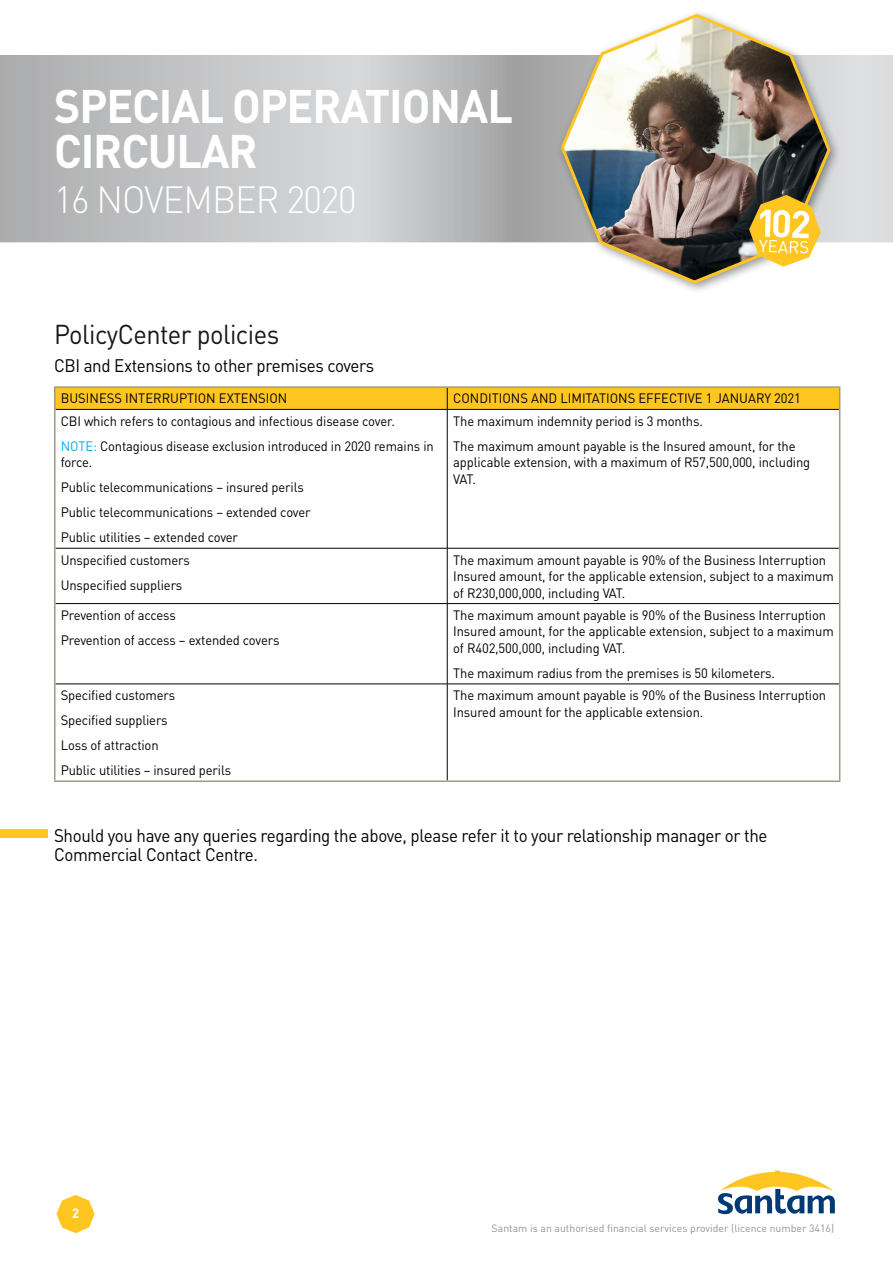
<style>
.page{position:relative;width:893px;height:1263px;background:#fff}
.page>*{position:absolute;margin:0;border:0;box-sizing:border-box;transform-origin:0 0}
.t1{font:700 46.5px/45px "DINOT";letter-spacing:-.025em;color:#fff;scale:.96 1}
.t2{font:300 37.5px "DINOT";letter-spacing:-.025em;color:#fff;scale:.96 1}
.t3{font:27px "DINOT";letter-spacing:-.02em;color:#1a171c;scale:.94 1}
.t4{font:18px/19.5px "DINOT";letter-spacing:-.02em;color:#000;scale:.94 1}
.t5{font:16.95px "DINOT";color:#fff}
.t6{font:13.5px/25px "DINOT";letter-spacing:-.01em;color:#000;scale:.96 1}
.t7{font:700 13.5px "DINOT";color:#fff;scale:.96 1}
.t8{font:10.5px "DINOT";color:#939598}
.s1{color:#00aeef}
</style>
<div class="page">
<svg style="left:718px;top:1170px;width:117px;height:44px"></svg>
<svg style="left:56px;top:1195px;width:39px;height:38px"></svg>
<svg style="left:0;top:55px;width:893px;height:187px;background:#c0c1c2"></svg>
<div style="left:555px;top:8px;width:287px;height:287px;background:#000;opacity:.42"></div>
<img style="left:559px;top:12px;width:273px;height:273px">
<svg style="left:749px;top:195px;width:72px;height:72px"></svg>
<hr style="left:56px;top:409px;width:391px;height:1px;background:#000">
<hr style="left:447px;top:409px;width:392px;height:1px;background:#000">
<hr style="left:447px;top:410px;width:1px;height:138px;background:#000">
<hr style="left:56px;top:548px;width:391px;height:1px;background:#000">
<hr style="left:447px;top:548px;width:392px;height:1px;background:#000">
<hr style="left:447px;top:548px;width:1px;height:55px;background:#000">
<hr style="left:56px;top:603px;width:391px;height:1px;background:#000">
<hr style="left:447px;top:603px;width:392px;height:1px;background:#000">
<hr style="left:447px;top:604px;width:1px;height:80px;background:#000">
<hr style="left:56px;top:684px;width:391px;height:1px;background:#000">
<hr style="left:447px;top:684px;width:392px;height:1px;background:#000">
<hr style="left:447px;top:684px;width:1px;height:96px;background:#000">
<hr style="left:54px;top:386px;width:393px;height:2px;background:#a2988a">
<hr style="left:54px;top:388px;width:2px;height:21px;background:#a2988a">
<hr style="left:447px;top:386px;width:393px;height:2px;background:#a2988a">
<svg style="left:55px;top:387px;width:785px;height:22px;background:#f9c325"></svg>
<hr style="left:54px;top:409px;width:2px;height:139px;background:#a2988a">
<hr style="left:839px;top:409px;width:1px;height:139px;background:#a2988a">
<hr style="left:54px;top:548px;width:2px;height:55px;background:#a2988a">
<hr style="left:839px;top:548px;width:1px;height:55px;background:#a2988a">
<hr style="left:54px;top:603px;width:2px;height:81px;background:#a2988a">
<hr style="left:839px;top:603px;width:1px;height:81px;background:#a2988a">
<hr style="left:54px;top:684px;width:2px;height:96px;background:#a2988a">
<hr style="left:839px;top:684px;width:1px;height:96px;background:#a2988a">
<hr style="left:54px;top:780px;width:393px;height:2px;background:#a2988a">
<hr style="left:447px;top:780px;width:393px;height:2px;background:#a2988a">
<div style="left:0;top:829px;width:47px;height:9px;background:#ffc621"></div>
<h1 class="t1" style="left:54px;top:82px;width:479px">SPECIAL OPERATIONAL<br>CIRCULAR</h1>
<h2 class="t2" style="left:54px;top:176px;width:317px">16 NOVEMBER 2020</h2>
<p class="t5" style="left:759px;top:235px;width:52px;rotate:2deg">YEARS</p>
<h3 class="t3" style="left:54px;top:317px;width:241px">PolicyCenter policies</h3>
<h3 class="t4" style="left:54px;top:355px;width:342px">CBI and Extensions to other premises covers</h3>
<p class="t6" style="left:61px;top:386px;width:237px">BUSINESS INTERRUPTION EXTENSION</p>
<p class="t6" style="left:453px;top:386px;width:364px">CONDITIONS AND LIMITATIONS EFFECTIVE 1 JANUARY 2021</p>
<p class="t6" style="left:61px;top:408px;width:390px">CBI which refers to contagious and infectious disease cover.<br><span class="s1">NOTE:</span> Contagious disease exclusion introduced in 2020 remains in</p>
<p class="t6" style="left:61px;top:450px;width:262px">force.<br>Public telecommunications – insured perils<br>Public telecommunications – extended cover<br>Public utilities – extended cover</p>
<p class="t6" style="left:453px;top:408px;width:358px">The maximum indemnity period is 3 months.<br>The maximum amount payable is the Insured amount, for the</p>
<p class="t6" style="left:453px;top:454px;width:373px;line-height:16.5px">applicable extension, with a maximum of R57,500,000, including<br>VAT.</p>
<p class="t6" style="left:61px;top:547px;width:136px">Unspecified customers<br>Unspecified suppliers</p>
<p class="t6" style="left:453px;top:551px;width:398px;line-height:16.5px">The maximum amount payable is 90% of the Business Interruption<br>Insured amount, for the applicable extension, subject to a maximum of R230,000,000, including VAT.</p>
<p class="t6" style="left:61px;top:602px;width:229px">Prevention of access<br>Prevention of access – extended covers</p>
<p class="t6" style="left:453px;top:606px;width:398px;line-height:16.5px">The maximum amount payable is 90% of the Business Interruption<br>Insured amount, for the applicable extension, subject to a maximum of R402,500,000, including VAT.</p>
<p class="t6" style="left:453px;top:660px;width:337px">The maximum radius from the premises is 50 kilometers.</p>
<p class="t6" style="left:61px;top:682px;width:179px">Specified customers<br>Specified suppliers<br>Loss of attraction<br>Public utilities – insured perils</p>
<p class="t6" style="left:453px;top:687px;width:390px;line-height:16.5px">The maximum amount payable is 90% of the Business Interruption<br>Insured amount for the applicable extension.</p>
<h3 class="t4" style="left:54px;top:825px;width:760px">Should you have any queries regarding the above, please refer it to your relationship manager or the<br>Commercial Contact Centre.</h3>
<p class="t7" style="left:72px;top:1204px;width:9px">2</p>
<p class="t8" style="left:492px;top:1221px;width:344px">Santam is an authorised financial services provider (licence number 3416)</p>
</div>
